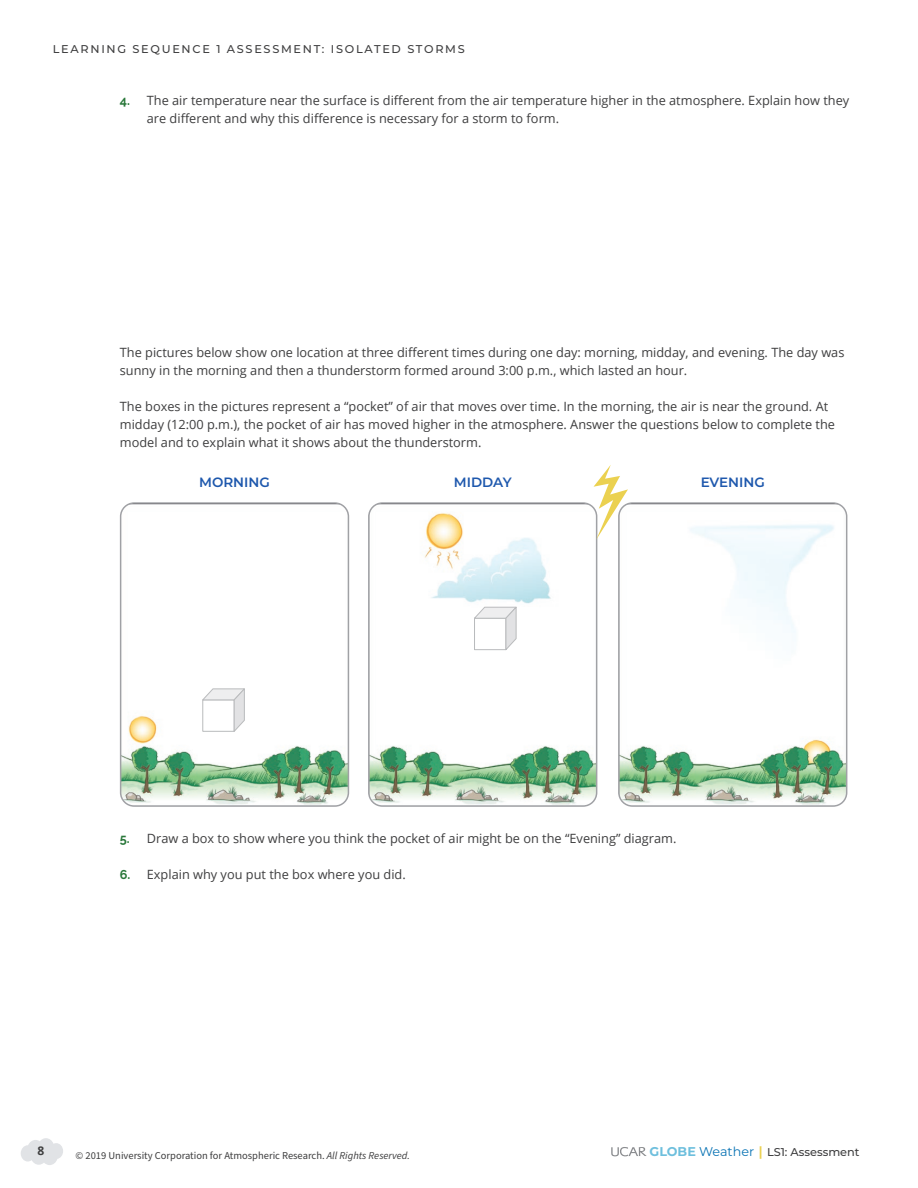
<style>
.page{position:relative;width:918px;height:1188px;background:#fff}
.page>*{position:absolute;margin:0;border:0;box-sizing:border-box;transform-origin:0 0}
.t1{font:600 13.5px "Montserrat";color:#1e58ad}
.t2{font:12.75px/18px "Open Sans";color:#3e3e3f}
.t3{font:700 12px "Open Sans";color:#3e3e3f}
.t4{font:500 11.25px "Montserrat";letter-spacing:.15em;color:#3e3e3f}
.t5{font:500 11.25px "Montserrat";color:#3e3e3f}
.t6{font:10.5px "Source Sans Pro";color:#3e3e3f}
.s1{font-family:"Raleway";font-weight:700;color:#2a783b}
.s2{font-style:italic}
.s3{font-weight:700;font-size:12.75px;color:#6ebfdd}
.s4{font-weight:400;font-size:12.75px;color:#0973b4}
.s5{font-family:"Open Sans";font-weight:800;font-size:12.75px;color:#ebd150}
</style>
<div class="page">
<svg style="left:611px;top:1147px;width:36px;height:9px"></svg>
<svg style="left:21px;top:1138px;width:42px;height:27px"></svg>
<img style="left:123px;top:505px;width:223px;height:299px">
<div style="left:120px;top:502px;width:229px;height:305px;border:2px solid #a0a1a5;border-radius:14px"></div>
<img style="left:371px;top:505px;width:226px;height:300px">
<div style="left:368px;top:502px;width:229px;height:305px;border:2px solid #a0a1a5;border-radius:14px"></div>
<img style="left:621px;top:505px;width:226px;height:300px">
<div style="left:618px;top:502px;width:229px;height:305px;border:2px solid #a0a1a5;border-radius:14px"></div>
<div style="left:201px;top:687px;width:45px;height:46px;background:#fff"></div>
<svg style="left:202px;top:688px;width:43px;height:44px"></svg>
<svg style="left:473px;top:605px;width:45px;height:47px"></svg>
<svg style="left:594px;top:465px;width:34px;height:75px"></svg>
<p class="t4" style="left:53px;top:42px;width:413px">LEARNING SEQUENCE 1 ASSESSMENT: ISOLATED STORMS</p>
<p class="t2" style="left:147px;top:91px;width:704px;text-indent:-27px"><span class="s1">4.</span> The air temperature near the surface is different from the air temperature higher in the atmosphere. Explain how they are different and why this difference is necessary for a storm to form.</p>
<p class="t2" style="left:120px;top:343px;width:726px">The pictures below show one location at three different times during one day: morning, midday, and evening. The day was sunny in the morning and then a thunderstorm formed around 3:00 p.m., which lasted an hour.</p>
<p class="t2" style="left:120px;top:397px;width:717px">The boxes in the pictures represent a “pocket” of air that moves over time. In the morning, the air is near the ground. At midday (12:00 p.m.), the pocket of air has moved higher in the atmosphere. Answer the questions below to complete the model and to explain what it shows about the thunderstorm.</p>
<p class="t1" style="left:199px;top:473px;width:72px">MORNING</p>
<p class="t1" style="left:454px;top:473px;width:59px">MIDDAY</p>
<p class="t1" style="left:701px;top:473px;width:66px">EVENING</p>
<p class="t2" style="left:120px;top:829px;width:558px"><span class="s1">5.</span> Draw a box to show where you think the pocket of air might be on the “Evening” diagram.</p>
<p class="t2" style="left:120px;top:865px;width:287px"><span class="s1">6.</span> Explain why you put the box where you did.</p>
<p class="t3" style="left:37px;top:1142px;width:8px">8</p>
<p class="t6" style="left:76px;top:1148px;width:336px">© 2019 University Corporation for Atmospheric Research. <span class="s2">All Rights Reserved.</span></p>
<p class="t5" style="left:650px;top:1144px;width:212px"><span class="s3">GLOBE</span> <span class="s4">Weather</span> <span class="s5">|</span> LS1: Assessment</p>
</div>
